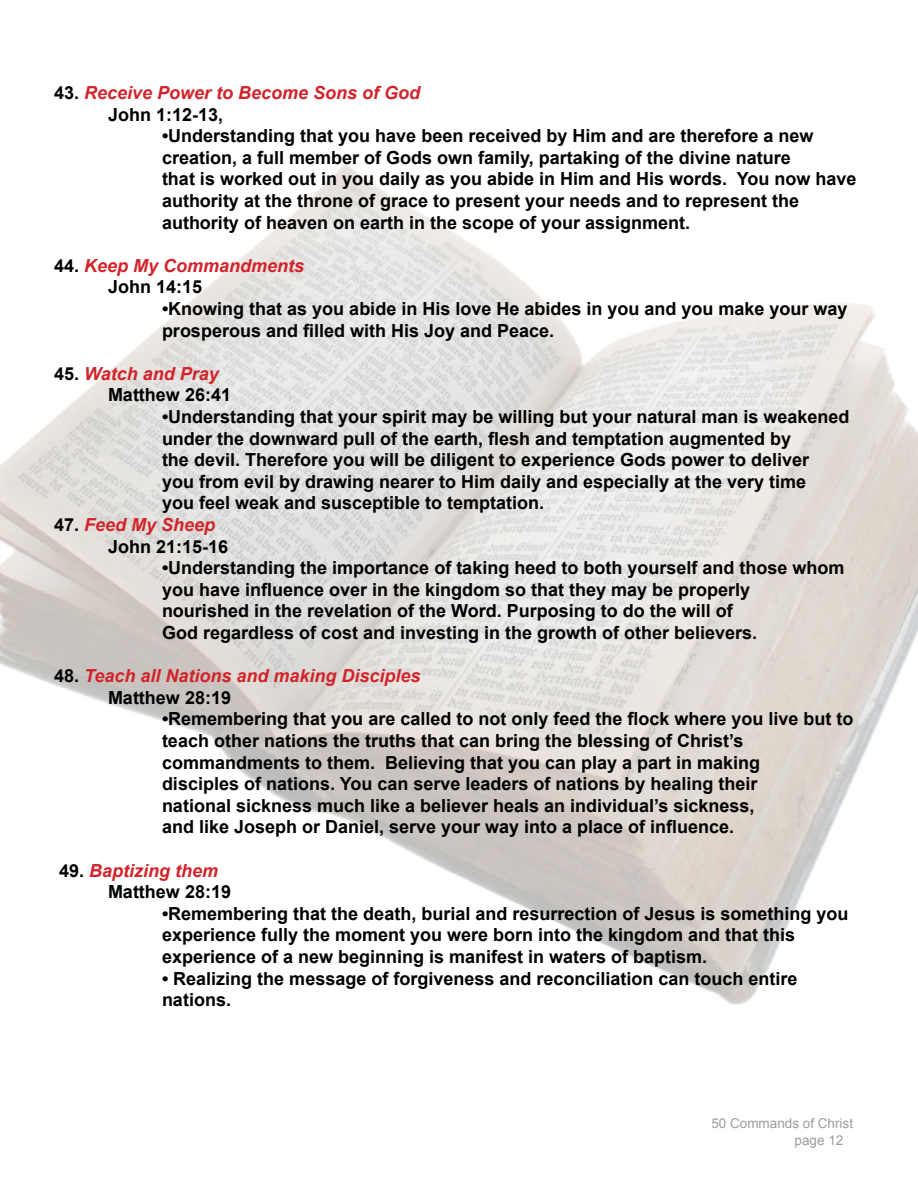
<style>
.page{position:relative;width:918px;height:1188px;background:#fff}
.page>*{position:absolute;margin:0;border:0;box-sizing:border-box;transform-origin:0 0}
.t1{font:700 18px/21.6px "Arial";color:#000}
.t2{font:italic 700 18px/21.6px "Arial";color:#d2232a}
.t3{font:13.5px/16.5px "Arial";color:#9b9da0}
.s1{font-style:normal;color:#000}
.s2{font-style:italic;color:#d2232a}
</style>
<div class="page">
<img style="left:0;top:164px;width:918px;height:841px">
<p class="t2" style="left:108px;top:83px;width:314px;text-indent:-54px"><span class="s1">43.</span> Receive Power to Become Sons of God<br><span class="s1">John 1:12-13,</span></p>
<p class="t1" style="left:162px;top:126px;width:696px">•Understanding that you have been received by Him and are therefore a new creation, a full member of Gods own family, partaking of the divine nature<br>that is worked out in you daily as you abide in Him and His words. You now have authority at the throne of grace to present your needs and to represent the authority of heaven on earth in the scope of your assignment.</p>
<p class="t2" style="left:108px;top:255px;width:198px;text-indent:-54px"><span class="s1">44.</span> Keep My Commandments<br><span class="s1">John 14:15</span></p>
<p class="t1" style="left:162px;top:298px;width:687px">•Knowing that as you abide in His love He abides in you and you make your way prosperous and filled with His Joy and Peace.</p>
<p class="t1" style="left:108px;top:363px;width:125px;text-indent:-54px">45. <span class="s2">Watch and Pray<br></span>Matthew 26:41</p>
<p class="t1" style="left:162px;top:406px;width:689px">•Understanding that your spirit may be willing but your natural man is weakened under the downward pull of the earth, flesh and temptation augmented by<br>the devil. Therefore you will be diligent to experience Gods power to deliver<br>you from evil by drawing nearer to Him daily and especially at the very time<br>you feel weak and susceptible to temptation.</p>
<p class="t1" style="left:108px;top:514px;width:122px;text-indent:-54px">47. <span class="s2">Feed My Sheep<br></span>John 21:15-16</p>
<p class="t1" style="left:162px;top:558px;width:684px">•Understanding the importance of taking heed to both yourself and those whom you have influence over in the kingdom so that they may be properly<br>nourished in the revelation of the Word. Purposing to do the will of<br>God regardless of cost and investing in the growth of other believers.</p>
<p class="t2" style="left:108px;top:666px;width:314px;text-indent:-54px"><span class="s1">48.</span> Teach all Nations and making Disciples<br><span class="s1">Matthew 28:19</span></p>
<p class="t1" style="left:162px;top:709px;width:693px">•Remembering that you are called to not only feed the flock where you live but to teach other nations the truths that can bring the blessing of Christ’s commandments to them. Believing that you can play a part in making<br>disciples of nations. You can serve leaders of nations by healing their<br>national sickness much like a believer heals an individual’s sickness,<br>and like Joseph or Daniel, serve your way into a place of influence.</p>
<p class="t1" style="left:108px;top:860px;width:125px;text-indent:-49px">49. <span class="s2">Baptizing them<br></span>Matthew 28:19</p>
<p class="t1" style="left:162px;top:903px;width:688px">•Remembering that the death, burial and resurrection of Jesus is something you experience fully the moment you were born into the kingdom and that this experience of a new beginning is manifest in waters of baptism.</p>
<p class="t1" style="left:162px;top:968px;width:637px">• Realizing the message of forgiveness and reconciliation can touch entire nations.</p>
<p class="t3" style="left:795px;top:1116px;width:60px;text-indent:-83px">50 Commands of Christ page 12</p>
</div>
